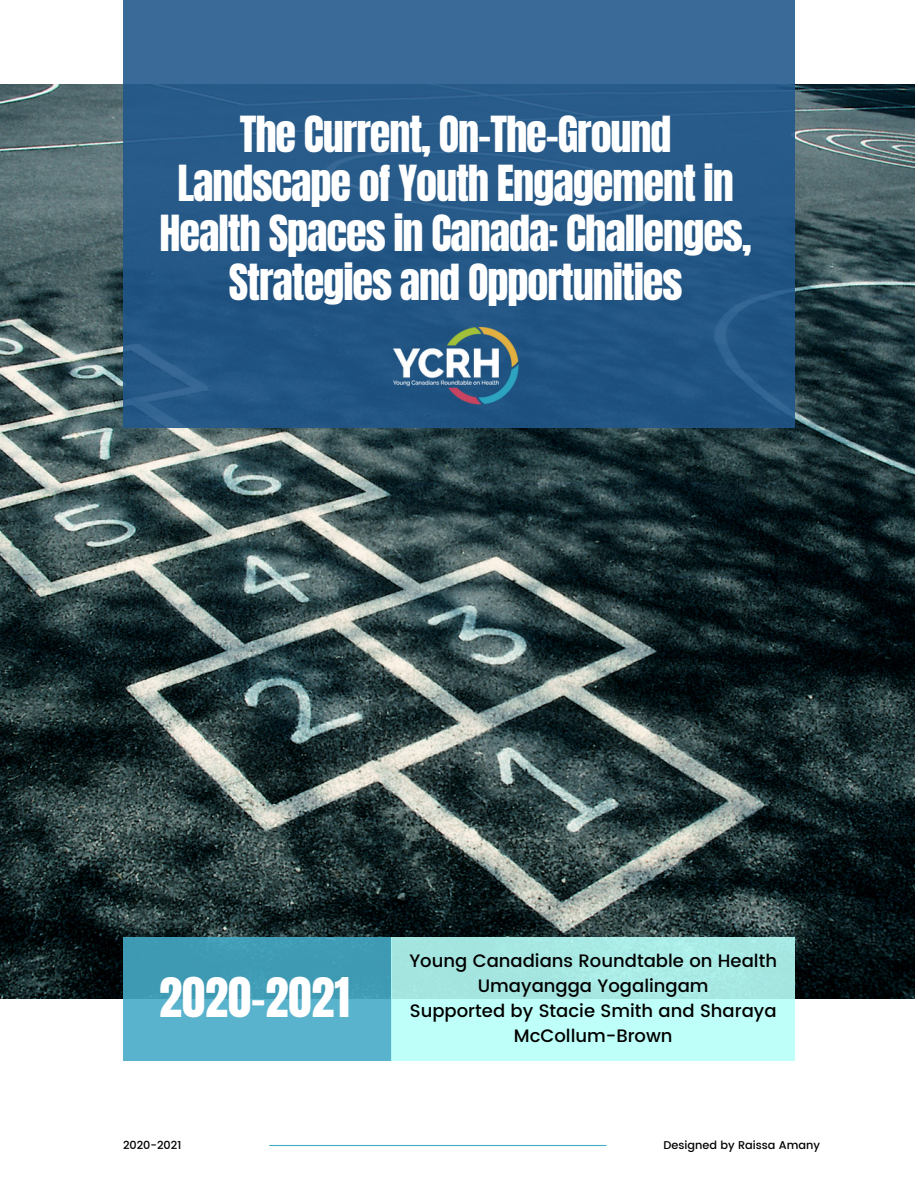
<style>
.page{position:relative;width:918px;height:1188px;background:#fff}
.page>*{position:absolute;margin:0;border:0;box-sizing:border-box;transform-origin:0 0}
.t1{font:46.5px "Anton";color:#fff}
.t2{font:42.3px/49.5px "Anton";letter-spacing:-.025em;color:#fff;text-align:center}
.t3{font:500 18px/24.8px "Poppins";color:#000;text-align:center}
.t4{font:500 11.25px "Poppins";color:#000}
</style>
<div class="page">
<img style="left:0;top:84px;width:914px;height:915px">
<div style="left:123px;top:0;width:672px;height:428px;background:linear-gradient(to bottom,#356795,#1c507f)"></div>
<div style="left:123px;top:937px;width:269px;height:124px;background:linear-gradient(to bottom,#3995ae,#5fb9d2)"></div>
<div style="left:392px;top:937px;width:403px;height:124px;background:linear-gradient(to bottom,#a1e2dd,#c5fffe)"></div>
<hr style="left:270px;top:1145px;width:336px;height:1px;background:#46abc7">
<img style="left:369px;top:302px;width:173px;height:126px">
<p class="t2" style="left:160px;top:110px;width:594px">The Current, On-The-Ground<br>Landscape of Youth Engagement in<br>Health Spaces in Canada: Challenges,<br>Strategies and Opportunities</p>
<p class="t1" style="left:159px;top:964px;width:192px">2020-2021</p>
<p class="t3" style="left:409px;top:949px;width:369px">Young Canadians Roundtable on Health<br>Umayangga Yogalingam<br>Supported by Stacie Smith and Sharaya<br>McCollum-Brown</p>
<p class="t4" style="left:123px;top:1138px;width:60px">2020-2021</p>
<p class="t4" style="left:664px;top:1138px;width:158px">Designed by Raissa Amany</p>
</div>
